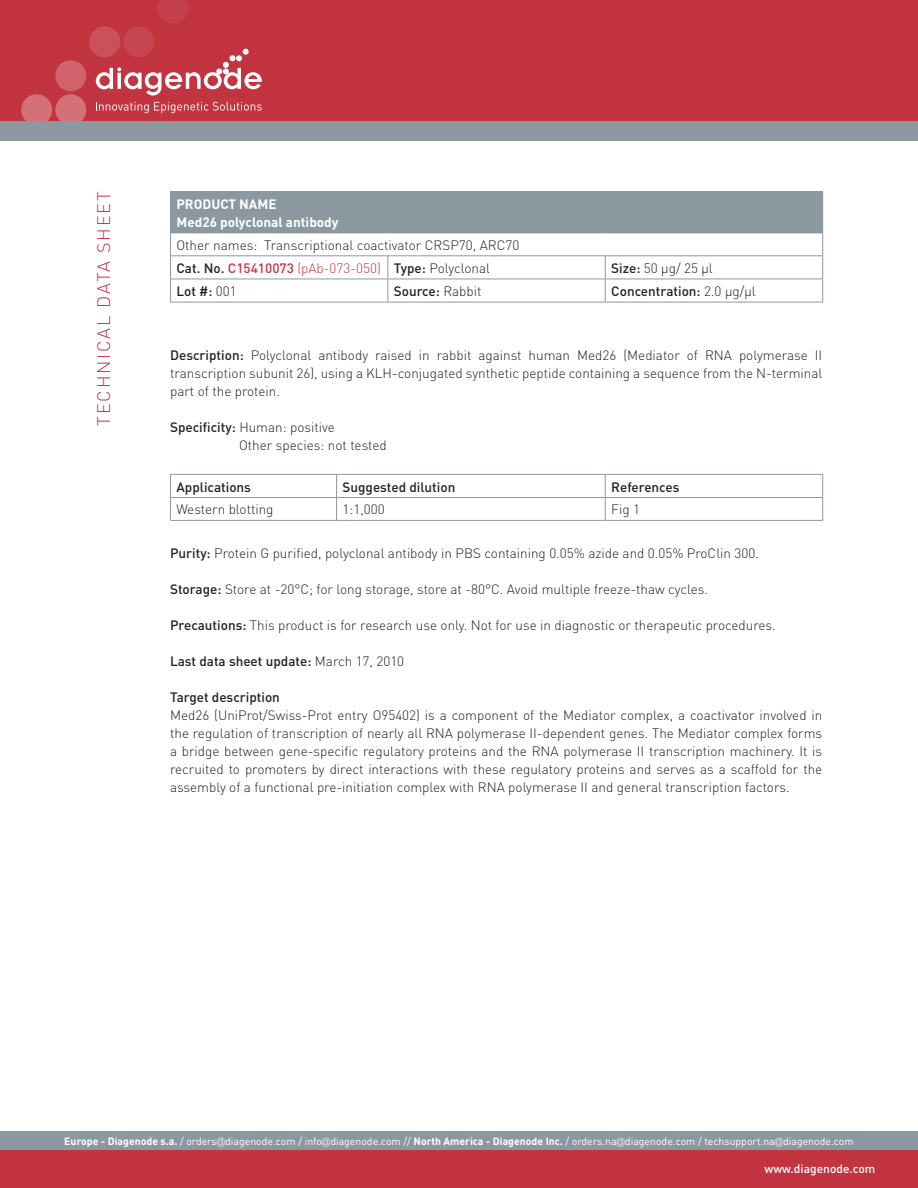
<style>
.page{position:relative;width:918px;height:1188px;background:#fff}
.page>*{position:absolute;margin:0;border:0;box-sizing:border-box;transform-origin:0 0}
.BODY{font:300 18px "DIN";letter-spacing:.1em;color:#c23440}
.BODY-2{font:300 13.5px/18px "DIN";color:#231f20;text-align:justify}
.TAB{font:500 13.5px "DIN";color:#231f20}
.TAB-2{font:300 13.5px "DIN";color:#231f20}
.BODY-3{font:500 13.5px "DIN";color:#231f20}
.BODY-4{font:700 13.5px "DIN";color:#fff}
.TAB-3{font:300 13.5px "DIN";color:#c23440}
.t1{font:500 12px "DIN";color:#fff}
.t2{font:10.5px "DIN";color:#fff}
.s1{font-weight:500;color:#231f20}
.s2{font-weight:500}
.s3{font-weight:300}
.s4{font-weight:700}
.s5{font-family:"Gill Sans";font-weight:300}
</style>
<div class="page">
<div style="left:0;top:1131px;width:918px;height:20px;background:#8b98a0"></div>
<div style="left:0;top:0;width:918px;height:121px;background:#c23440"></div>
<div style="left:55px;top:94px;width:31px;height:31px;background:#d47078;border-radius:50%"></div>
<div style="left:21px;top:94px;width:31px;height:31px;background:#d47078;border-radius:50%"></div>
<div style="left:55px;top:60px;width:31px;height:31px;background:#d0636c;border-radius:50%"></div>
<div style="left:89px;top:26px;width:31px;height:31px;background:#ca515b;border-radius:50%"></div>
<div style="left:123px;top:26px;width:31px;height:31px;background:#c74550;border-radius:50%"></div>
<svg style="left:158px;top:0;width:30px;height:23px"></svg>
<div style="left:0;top:121px;width:918px;height:20px;background:#8b98a0"></div>
<div style="left:0;top:1151px;width:918px;height:37px;background:#c23440"></div>
<svg style="left:96px;top:49px;width:166px;height:46px"></svg>
<svg style="left:96px;top:102px;width:166px;height:11px"></svg>
<div style="left:170px;top:192px;width:653px;height:41px;background:#8b98a0"></div>
<hr style="left:170px;top:191px;width:218px;height:1px;background:#8b98a0">
<hr style="left:388px;top:191px;width:217px;height:1px;background:#8b98a0">
<hr style="left:605px;top:191px;width:218px;height:1px;background:#8b98a0">
<hr style="left:170px;top:233px;width:218px;height:1px;background:#8b98a0">
<hr style="left:388px;top:233px;width:217px;height:1px;background:#8b98a0">
<hr style="left:605px;top:233px;width:218px;height:1px;background:#8b98a0">
<hr style="left:170px;top:255px;width:218px;height:1px;background:#8b98a0">
<hr style="left:388px;top:255px;width:217px;height:1px;background:#8b98a0">
<hr style="left:605px;top:255px;width:218px;height:1px;background:#8b98a0">
<hr style="left:170px;top:279px;width:218px;height:1px;background:#8b98a0">
<svg style="left:170px;top:233px;width:1px;height:69px"></svg>
<hr style="left:388px;top:279px;width:217px;height:1px;background:#8b98a0">
<svg style="left:387px;top:256px;width:1px;height:46px"></svg>
<hr style="left:605px;top:279px;width:218px;height:1px;background:#8b98a0">
<svg style="left:605px;top:256px;width:1px;height:46px"></svg>
<svg style="left:822px;top:233px;width:1px;height:69px"></svg>
<hr style="left:170px;top:302px;width:218px;height:1px;background:#8b98a0">
<hr style="left:388px;top:302px;width:217px;height:1px;background:#8b98a0">
<hr style="left:605px;top:302px;width:218px;height:1px;background:#8b98a0">
<hr style="left:170px;top:474px;width:167px;height:1px;background:#8b98a0">
<hr style="left:337px;top:474px;width:268px;height:1px;background:#8b98a0">
<hr style="left:605px;top:474px;width:218px;height:1px;background:#8b98a0">
<hr style="left:170px;top:497px;width:167px;height:1px;background:#8b98a0">
<svg style="left:170px;top:475px;width:1px;height:45px"></svg>
<hr style="left:337px;top:497px;width:268px;height:1px;background:#8b98a0">
<svg style="left:336px;top:475px;width:1px;height:45px"></svg>
<hr style="left:605px;top:497px;width:218px;height:1px;background:#8b98a0">
<svg style="left:605px;top:475px;width:1px;height:45px"></svg>
<svg style="left:822px;top:475px;width:1px;height:45px"></svg>
<hr style="left:170px;top:520px;width:167px;height:1px;background:#8b98a0">
<hr style="left:337px;top:520px;width:268px;height:1px;background:#8b98a0">
<hr style="left:605px;top:520px;width:218px;height:1px;background:#8b98a0">
<p class="BODY" style="left:93px;top:426px;width:236px;rotate:-90deg">TECHNICAL DATA SHEET</p>
<p class="BODY-4" style="left:176px;top:195px;width:102px">PRODUCT NAME</p>
<p class="BODY-4" style="left:176px;top:213px;width:164px">Med26 polyclonal antibody</p>
<p class="BODY-2" style="left:176px;top:236px;width:344px">Other names: Transcriptional coactivator CRSP70, ARC70</p>
<p class="TAB-3" style="left:176px;top:260px;width:206px"><span class="s1">Cat. No.</span> <span class="s2">C15410073</span> (pAb-073-050)</p>
<p class="TAB-2" style="left:394px;top:260px;width:98px"><span class="s2">Type:</span> Polyclonal</p>
<p class="TAB-2" style="left:611px;top:260px;width:103px"><span class="s2">Size:</span> 50 μg/ 25 μl</p>
<p class="TAB" style="left:176px;top:283px;width:62px">Lot #: <span class="s3">001</span></p>
<p class="TAB" style="left:394px;top:283px;width:89px">Source: <span class="s3">Rabbit</span></p>
<p class="TAB" style="left:611px;top:283px;width:146px">Concentration: <span class="s3">2.0 μg/μl</span></p>
<p class="BODY-2" style="left:170px;top:346px;width:654px"><span class="s2">Description:</span> Polyclonal antibody raised in rabbit against human Med26 (Mediator of RNA polymerase II transcription subunit 26), using a KLH-conjugated synthetic peptide containing a sequence from the N-terminal part of the protein.</p>
<p class="BODY-2" style="left:170px;top:418px;width:166px"><span class="s2">Specificity:</span> Human: positive</p>
<p class="BODY-2" style="left:239px;top:436px;width:149px">Other species: not tested</p>
<p class="TAB" style="left:176px;top:478px;width:76px">Applications</p>
<p class="TAB" style="left:343px;top:478px;width:114px">Suggested dilution</p>
<p class="TAB" style="left:611px;top:478px;width:70px">References</p>
<p class="TAB-2" style="left:176px;top:501px;width:99px">Western blotting</p>
<p class="TAB-2" style="left:343px;top:501px;width:44px">1:1,000</p>
<p class="TAB-2" style="left:611px;top:501px;width:30px">Fig 1</p>
<p class="BODY-2" style="left:170px;top:544px;width:590px"><span class="s2">Purity:</span> Protein G purified, polyclonal antibody in PBS containing 0.05% azide and 0.05% ProClin 300.</p>
<p class="BODY-2" style="left:170px;top:580px;width:540px"><span class="s2">Storage:</span> Store at -20°C; for long storage, store at -80°C. Avoid multiple freeze-thaw cycles.</p>
<p class="BODY-2" style="left:170px;top:616px;width:607px"><span class="s2">Precautions:</span> This product is for research use only. Not for use in diagnostic or therapeutic procedures.</p>
<p class="BODY-3" style="left:170px;top:652px;width:236px">Last data sheet update: <span class="s3">March 17, 2010</span></p>
<p class="BODY-3" style="left:170px;top:688px;width:111px">Target description</p>
<p class="BODY-2" style="left:170px;top:706px;width:654px">Med26 (UniProt/Swiss-Prot entry O95402) is a component of the Mediator complex, a coactivator involved in the regulation of transcription of nearly all RNA polymerase II-dependent genes. The Mediator complex forms a bridge between gene-specific regulatory proteins and the RNA polymerase II transcription machinery. It is recruited to promoters by direct interactions with these regulatory proteins and serves as a scaffold for the assembly of a functional pre-initiation complex with RNA polymerase II and general transcription factors.</p>
<p class="t2" style="left:64px;top:1134px;width:791px"><span class="s4">Europe - Diagenode s.a.</span> / orders<span class="s5">@</span>diagenode.com / info<span class="s5">@</span>diagenode.com // <span class="s4">North America - Diagenode Inc.</span> / orders.na<span class="s5">@</span>diagenode.com / techsupport.na<span class="s5">@</span>diagenode.com</p>
<p class="t1" style="left:764px;top:1161px;width:113px">www.diagenode.com</p>
</div>
